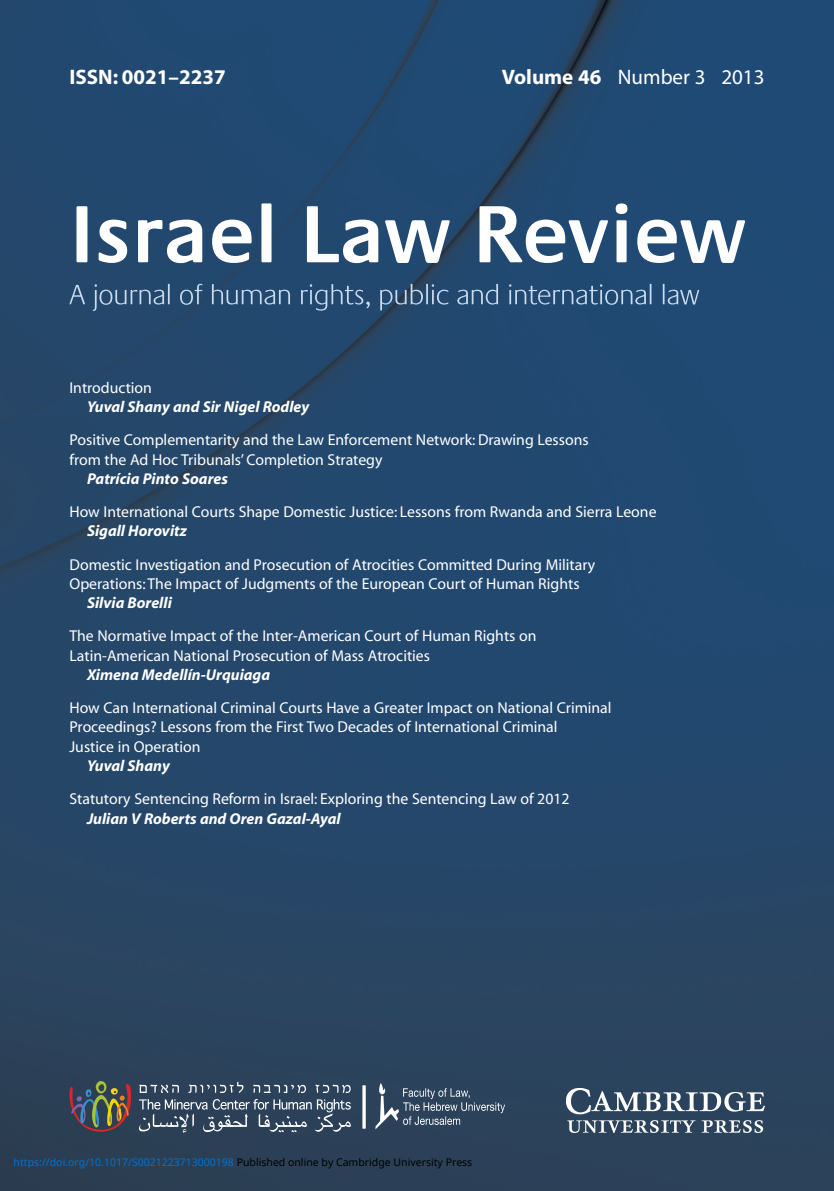
<style>
.page{position:relative;width:834px;height:1191px;background:#fff}
.page>*{position:absolute;margin:0;border:0;box-sizing:border-box;transform-origin:0 0}
.t1{font:21px "Myriad";color:#fff}
.t2{font:700 21px "Myriad";color:#fff}
.t3{font:15.75px/19.2px "Myriad";color:#fff}
.t4{font:italic 700 15.75px/19.2px "Myriad";color:#fff}
.t5{font:10.5px "Noto Sans";color:#0172cf}
.s1{font-weight:700}
.s2{font-weight:400;font-style:normal}
.s3{font-weight:700;font-style:italic}
.s4{color:#000}
</style>
<div class="page">
<img style="left:0;top:0;width:833px;height:1191px">
<img style="left:566px;top:1088px;width:198px;height:44px">
<svg style="left:139px;top:1099px;width:212px;height:34px;background:#516275"></svg>
<svg style="left:139px;top:1081px;width:211px;height:12px;background:#4c5e73"></svg>
<svg style="left:69px;top:1081px;width:62px;height:51px;background:#565451"></svg>
<svg style="left:375px;top:1083px;width:130px;height:46px;background:#465a6f"></svg>
<hr style="left:362px;top:1085px;width:3px;height:43px;background:#fff">
<svg style="left:76px;top:203px;width:669px;height:60px;fill:#234974"></svg>
<svg style="left:69px;top:284px;width:630px;height:27px;background:#3b5d81"></svg>
<p class="t2" style="left:69px;top:69px;width:158px">ISSN: 0021–2237</p>
<p class="t1" style="left:502px;top:69px;width:264px"><span class="s1">Volume 46</span> Number 3 2013</p>
<p class="t4" style="left:87px;top:379px;width:224px;text-indent:-18px"><span class="s2">Introduction<br></span>Yuval Shany and Sir Nigel Rodley</p>
<p class="t3" style="left:69px;top:432px;width:520px">Positive Complementarity and the Law Enforcement Network: Drawing Lessons</p>
<p class="t3" style="left:69px;top:451px;width:314px">from the Ad Hoc Tribunals’ Completion Strategy</p>
<p class="t4" style="left:87px;top:470px;width:142px">Patrícia Pinto Soares</p>
<p class="t3" style="left:87px;top:503px;width:571px;text-indent:-18px">How International Courts Shape Domestic Justice: Lessons from Rwanda and Sierra Leone<br><span class="s3">Sigall Horovitz</span></p>
<p class="t3" style="left:69px;top:556px;width:527px">Domestic Investigation and Prosecution of Atrocities Committed During Military</p>
<p class="t3" style="left:69px;top:575px;width:511px">Operations: The Impact of Judgments of the European Court of Human Rights</p>
<p class="t4" style="left:87px;top:594px;width:86px">Silvia Borelli</p>
<p class="t3" style="left:69px;top:628px;width:468px">The Normative Impact of the Inter-American Court of Human Rights on</p>
<p class="t3" style="left:69px;top:647px;width:362px">Latin-American National Prosecution of Mass Atrocities</p>
<p class="t4" style="left:87px;top:666px;width:185px">Ximena Medellín-Urquiaga</p>
<p class="t3" style="left:69px;top:699px;width:543px">How Can International Criminal Courts Have a Greater Impact on National Criminal</p>
<p class="t3" style="left:69px;top:719px;width:489px">Proceedings? Lessons from the First Two Decades of International Criminal</p>
<p class="t3" style="left:69px;top:738px;width:132px">Justice in Operation</p>
<p class="t4" style="left:87px;top:757px;width:84px">Yuval Shany</p>
<p class="t3" style="left:87px;top:790px;width:484px;text-indent:-18px">Statutory Sentencing Reform in Israel: Exploring the Sentencing Law of 2012<br><span class="s3">Julian V Roberts and Oren Gazal-Ayal</span></p>
<p class="t5" style="left:14px;top:1154px;width:460px">https://doi.org/10.1017/S0021223713000198 <span class="s4">Published online by Cambridge University Press</span></p>
</div>
